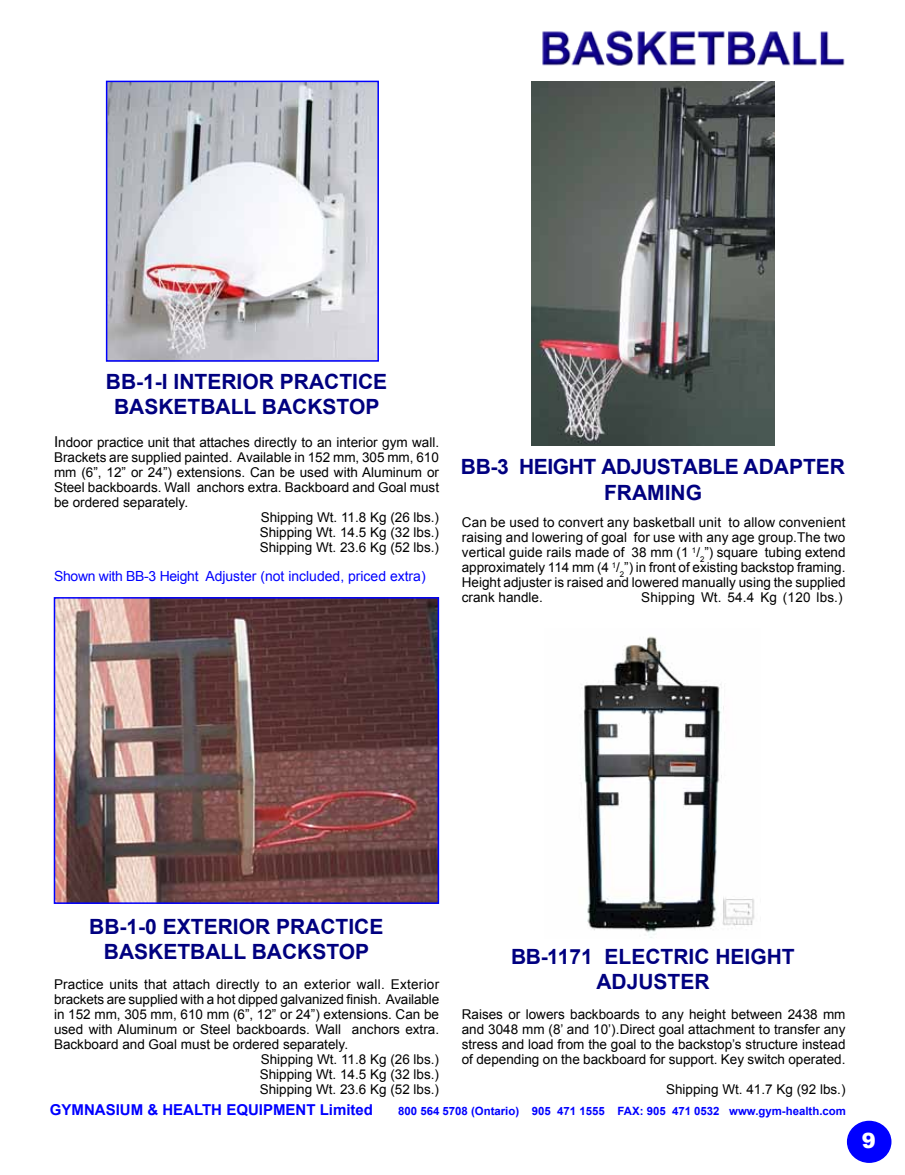
<style>
.page{position:relative;width:905px;height:1175px;background:#fff}
.page>*{position:absolute;margin:0;border:0;box-sizing:border-box;transform-origin:0 0}
.t1{font:700 21px/25.2px "Arial";color:#000080;text-align:center}
.t2{font:700 21px/25.2px "Arial";letter-spacing:-.02em;color:#000080;text-align:center}
.t3{font:900 21px "Arial";color:#fff}
.t4{font:700 15px "Arial";color:#00f}
.t5{font:13.95px "Arial";color:#00f}
.t6{font:13.5px/15px "Arial";color:#000;text-align:justify}
.t7{font:700 11.4px "Arial";color:#00f}
.s1{font-size:15px}
</style>
<div class="page">
<div style="left:847px;top:1121px;width:43px;height:41px;background:#00f;border-radius:50%"></div>
<div style="left:846px;top:1120px;width:45px;height:42px;border:2px solid #00f;border-radius:50%"></div>
<img style="left:581px;top:636px;width:174px;height:302px">
<img style="left:542px;top:30px;width:303px;height:36px">
<img style="left:57px;top:600px;width:379px;height:301px">
<div style="left:54px;top:597px;width:385px;height:307px;border:2px solid #00f"></div>
<img style="left:109px;top:84px;width:267px;height:275px">
<div style="left:106px;top:81px;width:273px;height:281px;border:2px solid #00f"></div>
<img style="left:531px;top:81px;width:243px;height:364px">
<h1 class="t1" style="left:106px;top:369px;width:283px">BB-1-I INTERIOR PRACTICE<br>BASKETBALL BACKSTOP</h1>
<p class="t6" style="left:54px;top:435px;width:386px"><span class="s1">I</span>ndoor practice unit that attaches directly to an interior gym wall.</p>
<p class="t6" style="left:54px;top:450px;width:386px">Brackets are supplied painted. Available in 152 mm, 305 mm, 610</p>
<p class="t6" style="left:54px;top:465px;width:386px">mm (6”, 12” or 24”) extensions. Can be used with Aluminum or</p>
<p class="t6" style="left:54px;top:480px;width:386px">Steel backboards. Wall anchors extra. Backboard and Goal must</p>
<p class="t6" style="left:54px;top:495px;width:136px">be ordered separately.</p>
<p class="t6" style="left:261px;top:510px;width:180px">Shipping Wt. 11.8 Kg (26 lbs.)</p>
<p class="t6" style="left:260px;top:525px;width:181px">Shipping Wt. 14.5 Kg (32 lbs.)</p>
<p class="t6" style="left:260px;top:540px;width:181px">Shipping Wt. 23.6 Kg (52 lbs.)</p>
<p class="t5" style="left:54px;top:567px;width:373px">Shown with BB-3 Height Adjuster (not included, priced extra)</p>
<h1 class="t2" style="left:461px;top:455px;width:385px">BB-3 HEIGHT ADJUSTABLE ADAPTER<br>FRAMING</h1>
<p class="t6" style="left:462px;top:515px;width:385px">Can be used to convert any basketball unit to allow convenient raising and lowering of goal for use with any age group.The two vertical guide rails made of 38 mm (1 <sup>1</sup>/<sub>2</sub>”) square tubing extend approximately 114 mm (4 <sup>1</sup>/<sub>2</sub>”) in front of existing backstop framing.<br>Height adjuster is raised and lowered manually using the supplied crank handle.</p>
<p class="t6" style="left:641px;top:590px;width:203px">Shipping Wt. 54.4 Kg (120 lbs.)</p>
<h1 class="t1" style="left:89px;top:914px;width:296px">BB-1-0 EXTERIOR PRACTICE<br>BASKETBALL BACKSTOP</h1>
<p class="t6" style="left:54px;top:977px;width:386px">Practice units that attach directly to an exterior wall. Exterior</p>
<p class="t6" style="left:54px;top:992px;width:387px">brackets are supplied with a hot dipped galvanized finish. Available</p>
<p class="t6" style="left:54px;top:1007px;width:386px">in 152 mm, 305 mm, 610 mm (6”, 12” or 24”) extensions. Can be</p>
<p class="t6" style="left:54px;top:1022px;width:386px">used with Aluminum or Steel backboards. Wall anchors extra.</p>
<p class="t6" style="left:54px;top:1037px;width:295px">Backboard and Goal must be ordered separately.</p>
<p class="t6" style="left:261px;top:1052px;width:180px">Shipping Wt. 11.8 Kg (26 lbs.)</p>
<p class="t6" style="left:260px;top:1067px;width:181px">Shipping Wt. 14.5 Kg (32 lbs.)</p>
<p class="t6" style="left:260px;top:1082px;width:181px">Shipping Wt. 23.6 Kg (52 lbs.)</p>
<h1 class="t1" style="left:511px;top:944px;width:285px">BB-1171 ELECTRIC HEIGHT<br>ADJUSTER</h1>
<p class="t6" style="left:462px;top:1007px;width:385px">Raises or lowers backboards to any height between 2438 mm and 3048 mm (8’ and 10’).Direct goal attachment to transfer any stress and load from the goal to the backstop’s structure instead of depending on the backboard for support. Key switch operated.</p>
<p class="t6" style="left:666px;top:1082px;width:181px">Shipping Wt. 41.7 Kg (92 lbs.)</p>
<p class="t4" style="left:50px;top:1099px;width:325px">GYMNASIUM &amp; HEALTH EQUIPMENT Limited</p>
<p class="t7" style="left:398px;top:1103px;width:449px">800 564 5708 (Ontario) 905 471 1555 FAX: 905 471 0532 www.gym-health.com</p>
<h1 class="t3" style="left:861px;top:1125px;width:16px">9</h1>
</div>
